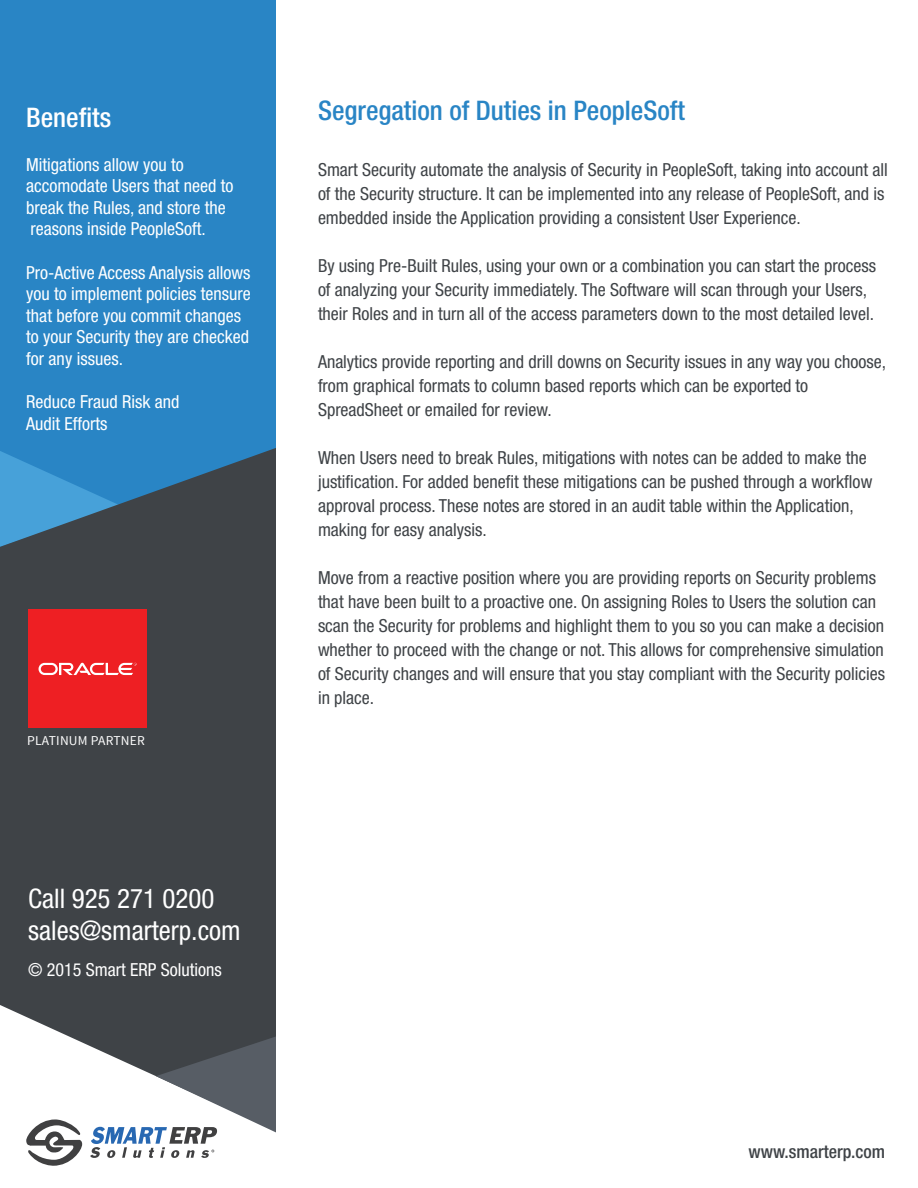
<style>
.page{position:relative;width:918px;height:1188px;background:#fff}
.page>*{position:absolute;margin:0;border:0;box-sizing:border-box;transform-origin:0 0}
.t1{font:condensed 27px/32.4px "Helvetica Neue LT Std";color:#fff}
.t2{font:500 condensed 27px "Helvetica Neue LT Std";color:#2985c5}
.t3{font:500 condensed 27px "Helvetica Neue LT Std";color:#fff}
.t4{font:condensed 18px/24px "Helvetica Neue LT Std";color:#3f4347}
.t5{font:condensed 18px/21.6px "Helvetica Neue LT Std";color:#fff}
.t6{font:500 condensed 18px "Helvetica Neue LT Std";color:#3f4347}
.t7{font:13.5px "Source Sans Pro";letter-spacing:.015em;color:#fff}
</style>
<div class="page">
<div style="left:0;top:0;width:276px;height:448px;background:#2985c5"></div>
<svg style="left:0;top:448px;width:276px;height:598px;background:#404c55"></svg>
<svg style="left:26px;top:1119px;width:56px;height:47px"></svg>
<svg style="left:90px;top:1036px;width:186px;height:122px"></svg>
<div style="left:28px;top:610px;width:119px;height:118px;background:#ee1f23"></div>
<svg style="left:39px;top:663px;width:98px;height:12px"></svg>
<h1 class="t3" style="left:26px;top:102px;width:86px">Benefits</h1>
<p class="t5" style="left:26px;top:153px;width:209px">Mitigations allow you to accomodate Users that need to break the Rules, and store the reasons inside PeopleSoft.</p>
<p class="t5" style="left:26px;top:261px;width:226px">Pro-Active Access Analysis allows you to implement policies tensure that before you commit changes to your Security they are checked for any issues.</p>
<p class="t5" style="left:26px;top:391px;width:155px">Reduce Fraud Risk and<br>Audit Efforts</p>
<p class="t7" style="left:27px;top:732px;width:119px">PLATINUM PARTNER</p>
<h1 class="t1" style="left:28px;top:882px;width:214px">Call 925 271 0200 sales@smarterp.com</h1>
<p class="t5" style="left:28px;top:959px;width:195px">© 2015 Smart ERP Solutions</p>
<h1 class="t2" style="left:318px;top:94px;width:368px">Segregation of Duties in PeopleSoft</h1>
<p class="t4" style="left:318px;top:157px;width:571px">Smart Security automate the analysis of Security in PeopleSoft, taking into account all of the Security structure. It can be implemented into any release of PeopleSoft, and is embedded inside the Application providing a consistent User Experience.</p>
<p class="t4" style="left:318px;top:253px;width:560px">By using Pre-Built Rules, using your own or a combination you can start the process of analyzing your Security immediately. The Software will scan through your Users, their Roles and in turn all of the access parameters down to the most detailed level.</p>
<p class="t4" style="left:318px;top:349px;width:570px">Analytics provide reporting and drill downs on Security issues in any way you choose, from graphical formats to column based reports which can be exported to<br>SpreadSheet or emailed for review.</p>
<p class="t4" style="left:318px;top:445px;width:556px">When Users need to break Rules, mitigations with notes can be added to make the justification. For added benefit these mitigations can be pushed through a workflow approval process. These notes are stored in an audit table within the Application, making for easy analysis.</p>
<p class="t4" style="left:318px;top:565px;width:569px">Move from a reactive position where you are providing reports on Security problems that have been built to a proactive one. On assigning Roles to Users the solution can scan the Security for problems and highlight them to you so you can make a decision whether to proceed with the change or not. This allows for comprehensive simulation of Security changes and will ensure that you stay compliant with the Security policies in place.</p>
<p class="t6" style="left:748px;top:1141px;width:138px">www.smarterp.com</p>
</div>
